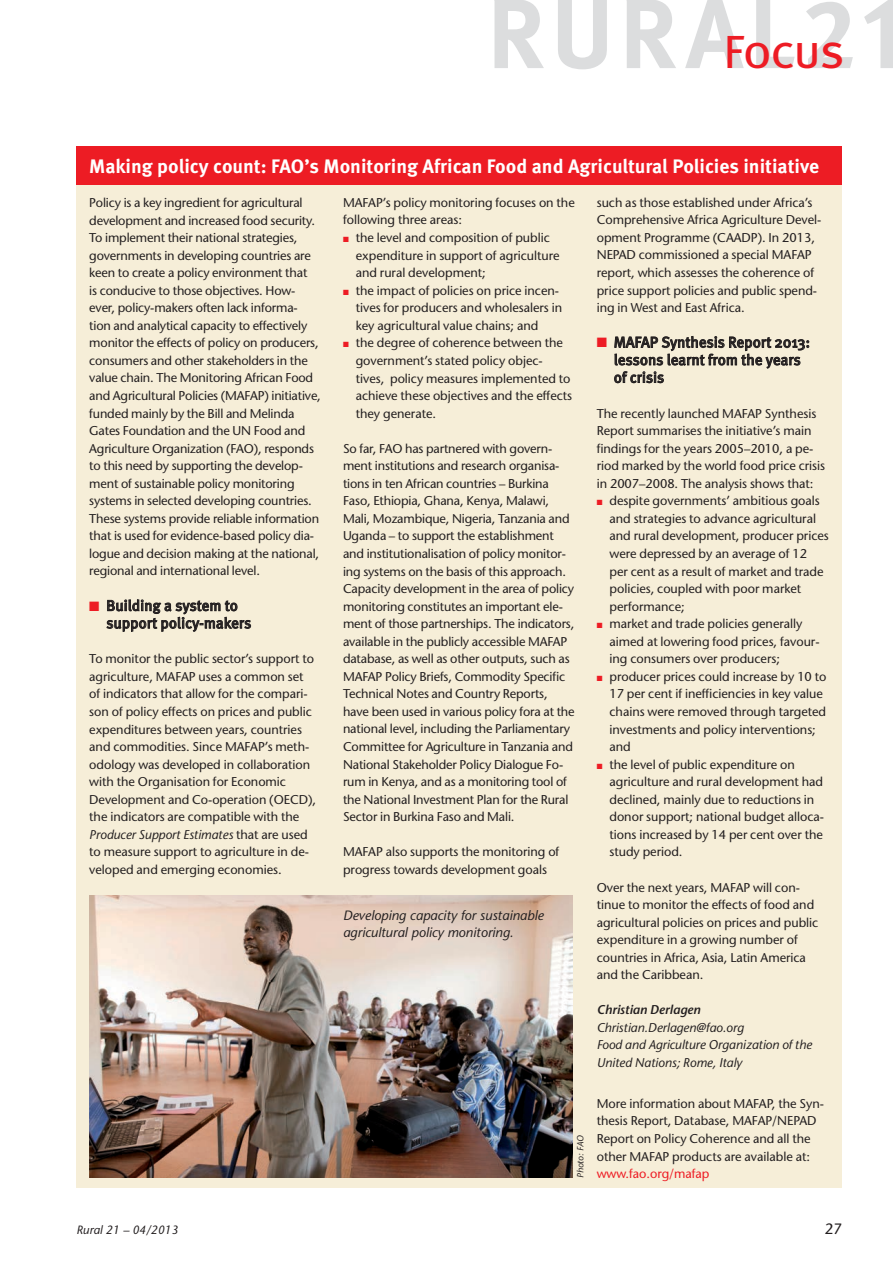
<style>
.page{position:relative;width:893px;height:1263px;background:#fff}
.page>*{position:absolute;margin:0;border:0;box-sizing:border-box;transform-origin:0 0}
.t1{font:46.5px "Meta Pro";letter-spacing:-.04em;color:#ed1c24}
.t2{font:700 19.5px "Meta Pro";color:#fff}
.t3{font:15px/17.5px "Meta Pro";letter-spacing:-.005em;color:#231f20}
.t4{font:15px "Stone Sans";color:#231f20}
.t5{font:italic 13.5px/16.5px "Stone Sans";color:#231f20}
.t6{font:12.75px/17.5px "Stone Sans";letter-spacing:-.005em;color:#231f20}
.t7{font:italic 12.75px/17.5px "Stone Sans";letter-spacing:-.005em;color:#231f20}
.t8{font:italic 600 12.75px "Stone Sans";letter-spacing:-.005em;color:#231f20}
.t9{font:12.75px "Stone Sans";letter-spacing:-.005em;color:#ed1c24}
.t10{font:italic 12px "Stone Sans";color:#231f20}
.t11{font:italic 9px "Stone Sans";color:#231f20}
.s1{color:#ed1c24}
.s2{font-style:italic}
</style>
<div class="page">
<svg style="left:558px;top:0;width:49px;height:69px"></svg>
<svg style="left:685px;top:0;width:59px;height:68px"></svg>
<svg style="left:756px;top:0;width:39px;height:68px"></svg>
<svg style="left:806px;top:2px;width:47px;height:66px"></svg>
<svg style="left:864px;top:0;width:29px;height:68px"></svg>
<svg style="left:494px;top:0;width:50px;height:68px"></svg>
<svg style="left:627px;top:0;width:49px;height:68px"></svg>
<div style="left:77px;top:146px;width:765px;height:1042px;background:#f6eed8"></div>
<div style="left:77px;top:146px;width:765px;height:39px;background:#ed1c24"></div>
<svg style="left:107px;top:599px;width:144px;height:33px"></svg>
<svg style="left:614px;top:336px;width:195px;height:47px"></svg>
<img style="left:89px;top:895px;width:483px;height:283px">
<h1 class="t1" style="left:724px;top:22px;width:123px">Focus</h1>
<h2 class="t2" style="left:89px;top:154px;width:732px">Making policy count: FAO’s Monitoring African Food and Agricultural Policies initiative</h2>
<p class="t6" style="left:89px;top:194px;width:233px">Policy is a key ingredient for agricultural development and increased food security.<br>To implement their national strategies, governments in developing countries are keen to create a policy environment that<br>is conducive to those objectives. How&shy;ever, policy-makers often lack informa&shy;tion and analytical capacity to effectively monitor the effects of policy on producers, consumers and other stakeholders in the value chain. The Monitoring African Food and Agricultural Policies (MAFAP) initiative, funded mainly by the Bill and Melinda Gates Foundation and the UN Food and Agriculture Organization (FAO), responds to this need by supporting the develop&shy;ment of sustainable policy monitoring systems in selected developing countries.<br>These systems provide reliable information that is used for evidence-based policy dia&shy;logue and decision making at the national, regional and international level.</p>
<p class="t3" style="left:106px;top:597px;width:147px;text-indent:-17px"><span class="s1">■</span> Building a system to support policy-makers</p>
<p class="t6" style="left:89px;top:650px;width:229px">To monitor the public sector’s support to agriculture, MAFAP uses a common set of indicators that allow for the compari&shy;son of policy effects on prices and public expenditures between years, countries and commodities. Since MAFAP’s meth&shy;odology was developed in collaboration with the Organisation for Economic Development and Co-operation (OECD), the indicators are compatible with the <span class="s2">Producer Support Estimates</span> that are used to measure support to agriculture in de&shy;veloped and emerging economies.</p>
<p class="t6" style="left:597px;top:194px;width:226px">such as those established under Africa’s Comprehensive Africa Agriculture Devel&shy;opment Programme (CAADP). In 2013, NEPAD commissioned a special MAFAP report, which assesses the coherence of price support policies and public spend&shy;ing in West and East Africa.</p>
<p class="t3" style="left:614px;top:334px;width:198px;text-indent:-17px"><span class="s1">■</span> MAFAP Synthesis Report 2013: lessons learnt from the years of crisis</p>
<p class="t6" style="left:597px;top:404px;width:230px">The recently launched MAFAP Synthesis Report summarises the initiative’s main findings for the years 2005–2010, a pe&shy;riod marked by the world food price crisis in 2007–2008. The analysis shows that:</p>
<p class="t6" style="left:609px;top:492px;width:221px;text-indent:-13px"><span class="s1">■</span> despite governments’ ambitious goals and strategies to advance agricultural and rural development, producer prices were depressed by an average of 12<br>per cent as a result of market and trade policies, coupled with poor market performance;</p>
<p class="t6" style="left:609px;top:615px;width:212px;text-indent:-13px"><span class="s1">■</span> market and trade policies generally aimed at lowering food prices, favour&shy;ing consumers over producers;</p>
<p class="t6" style="left:609px;top:668px;width:218px;text-indent:-13px"><span class="s1">■</span> producer prices could increase by 10 to<br>17 per cent if inefficiencies in key value chains were removed through targeted investments and policy interventions; and</p>
<p class="t6" style="left:609px;top:755px;width:216px;text-indent:-13px"><span class="s1">■</span> the level of public expenditure on agriculture and rural development had declined, mainly due to reductions in donor support; national budget alloca&shy;tions increased by 14 per cent over the study period.</p>
<p class="t6" style="left:597px;top:878px;width:223px">Over the next years, MAFAP will con&shy;tinue to monitor the effects of food and agricultural policies on prices and public expenditure in a growing number of countries in Africa, Asia, Latin America and the Caribbean.</p>
<p class="t8" style="left:597px;top:1002px;width:105px">Christian Derlagen</p>
<p class="t7" style="left:597px;top:1019px;width:217px">Christian.Derlagen@fao.org<br>Food and Agriculture Organization of the<br>United Nations; Rome, Italy</p>
<p class="t6" style="left:597px;top:1095px;width:229px">More information about MAFAP, the Syn&shy;thesis Report, Database, MAFAP/NEPAD Report on Policy Coherence and all the other MAFAP products are available at:</p>
<p class="t9" style="left:597px;top:1166px;width:114px">www.fao.org/mafap</p>
<p class="t6" style="left:343px;top:194px;width:233px">MAFAP’s policy monitoring focuses on the following three areas:</p>
<p class="t6" style="left:356px;top:229px;width:205px;text-indent:-13px"><span class="s1">■</span> the level and composition of public expenditure in support of agriculture and rural development;</p>
<p class="t6" style="left:356px;top:282px;width:208px;text-indent:-13px"><span class="s1">■</span> the impact of policies on price incen&shy;tives for producers and wholesalers in key agricultural value chains; and</p>
<p class="t6" style="left:356px;top:334px;width:218px;text-indent:-13px"><span class="s1">■</span> the degree of coherence between the government’s stated policy objec&shy;tives, policy measures implemented to achieve these objectives and the effects they generate.</p>
<p class="t6" style="left:343px;top:439px;width:233px">So far, FAO has partnered with govern&shy;ment institutions and research organisa&shy;tions in ten African countries – Burkina Faso, Ethiopia, Ghana, Kenya, Malawi, Mali, Mozambique, Nigeria, Tanzania and Uganda – to support the establishment and institutionalisation of policy monitor&shy;ing systems on the basis of this approach.<br>Capacity development in the area of policy monitoring constitutes an important ele&shy;ment of those partnerships. The indicators, available in the publicly accessible MAFAP database, as well as other outputs, such as MAFAP Policy Briefs, Commodity Specific Technical Notes and Country Reports, have been used in various policy fora at the national level, including the Parliamentary Committee for Agriculture in Tanzania and National Stakeholder Policy Dialogue Fo&shy;rum in Kenya, and as a monitoring tool of the National Investment Plan for the Rural Sector in Burkina Faso and Mali.</p>
<p class="t6" style="left:343px;top:843px;width:218px">MAFAP also supports the monitoring of progress towards development goals</p>
<p class="t5" style="left:343px;top:907px;width:202px">Developing capacity for sustainable agricultural policy monitoring.</p>
<p class="t11" style="left:575px;top:1178px;width:44px;rotate:-90deg">Photo: FAO</p>
<p class="t10" style="left:77px;top:1222px;width:103px">Rural 21 – 04/2013</p>
<p class="t4" style="left:825px;top:1220px;width:19px">27</p>
</div>
